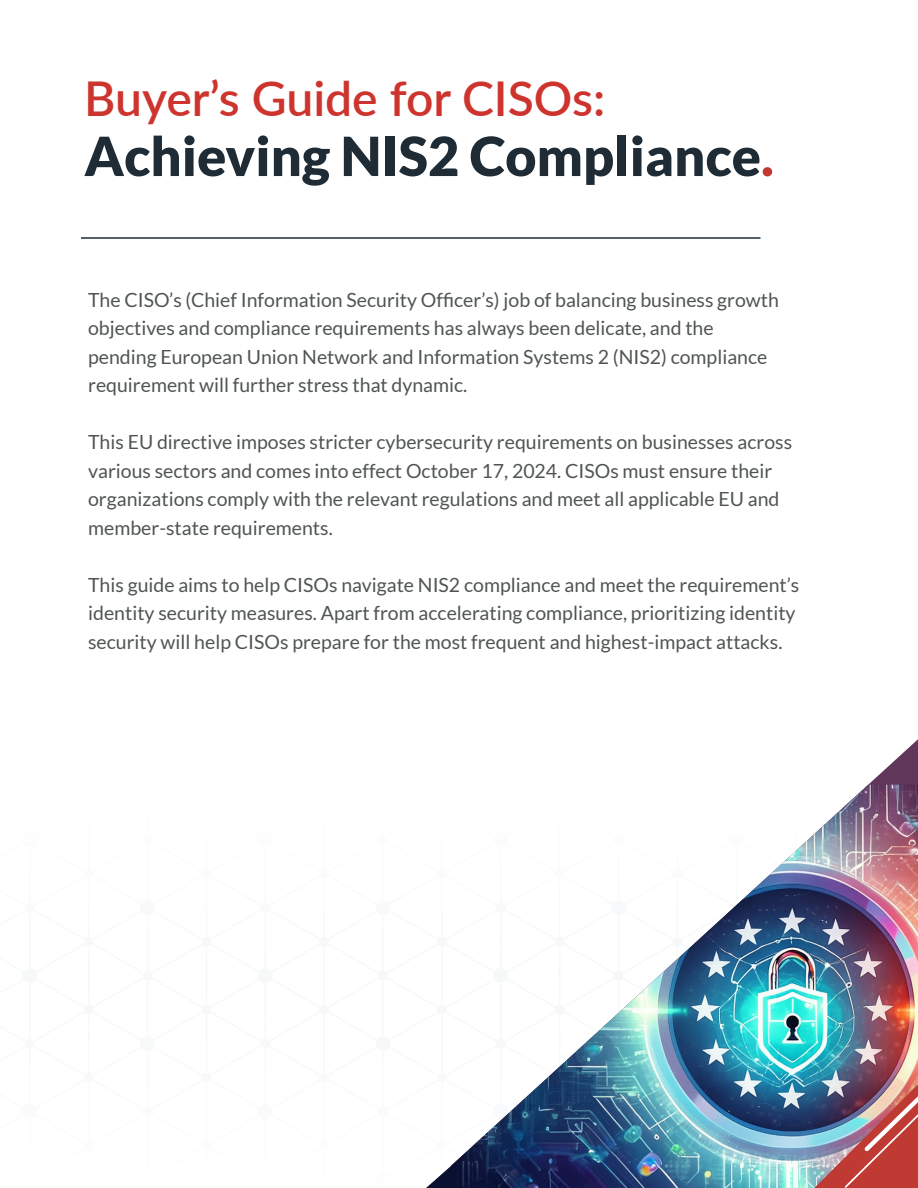
<style>
.page{position:relative;width:918px;height:1188px;background:#fff}
.page>*{position:absolute;margin:0;border:0;box-sizing:border-box;transform-origin:0 0}
.t1{font:900 54px "Lato";color:#1f2c36}
.t2{font:600 48px "Lato";color:#ce342e}
.t3{font:19.5px/28.5px "Lato";color:#4f5455}
.s1{color:#c03a34}
</style>
<div class="page">
<hr style="left:81px;top:237px;width:679px;height:2px;background:#1f2c36">
<svg style="left:868px;top:739px;width:50px;height:46px"></svg>
<img style="left:452px;top:785px;width:466px;height:403px">
<img style="left:814px;top:1062px;width:104px;height:126px">
<svg style="left:426px;top:1165px;width:29px;height:23px"></svg>
<h2 class="t2" style="left:84px;top:64px;width:523px">Buyer’s Guide for CISOs:</h2>
<h1 class="t1" style="left:84px;top:125px;width:691px">Achieving NIS2 Compliance<span class="s1">.</span></h1>
<p class="t3" style="left:88px;top:286px;width:692px">The CISO’s (Chief Information Security Officer’s) job of balancing business growth objectives and compliance requirements has always been delicate, and the pending European Union Network and Information Systems 2 (NIS2) compliance requirement will further stress that dynamic.</p>
<p class="t3" style="left:88px;top:428px;width:705px">This EU directive imposes stricter cybersecurity requirements on businesses across various sectors and comes into effect October 17, 2024. CISOs must ensure their organizations comply with the relevant regulations and meet all applicable EU and member-state requirements.</p>
<p class="t3" style="left:88px;top:571px;width:713px">This guide aims to help CISOs navigate NIS2 compliance and meet the requirement’s identity security measures. Apart from accelerating compliance, prioritizing identity security will help CISOs prepare for the most frequent and highest-impact attacks.</p>
</div>
